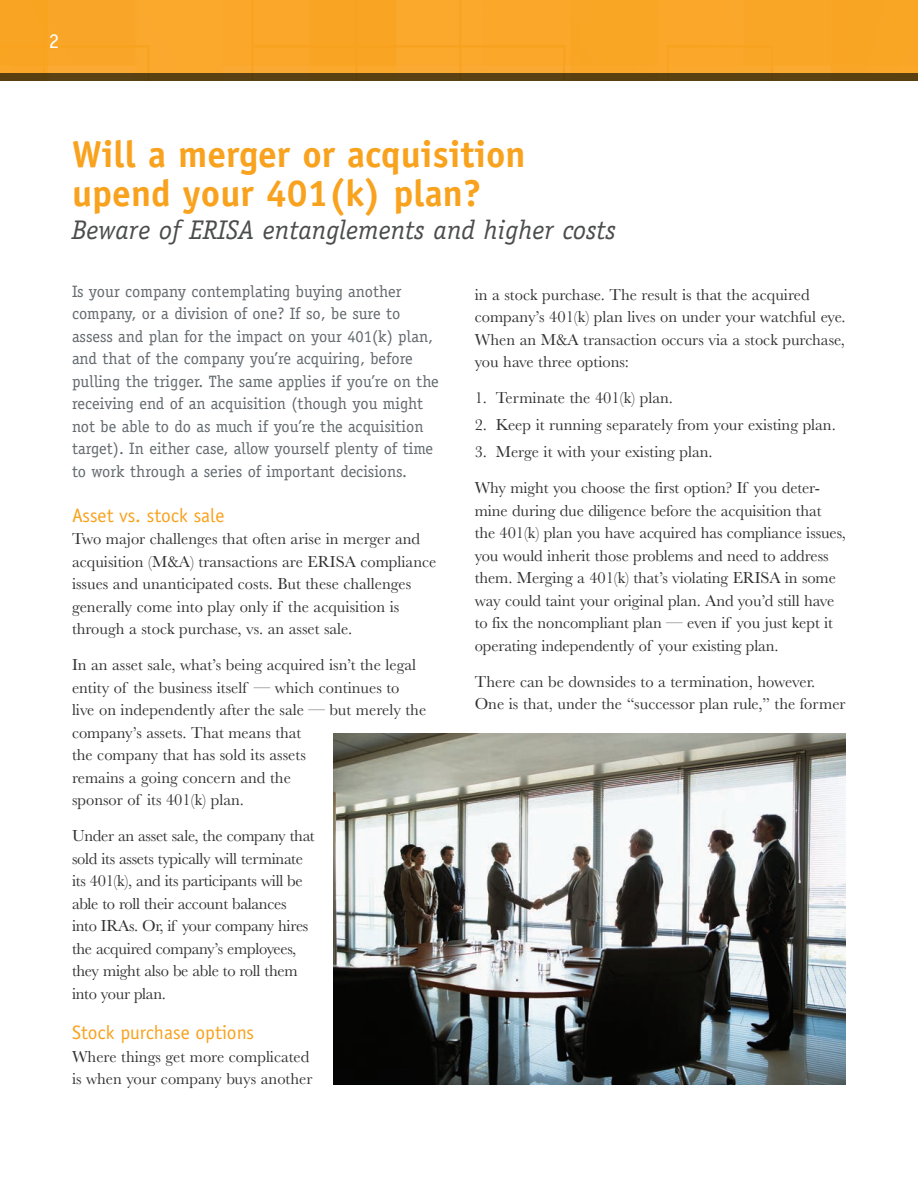
<style>
.page{position:relative;width:918px;height:1188px;background:#fff}
.page>*{position:absolute;margin:0;border:0;box-sizing:border-box;transform-origin:0 0}
.t1{font:700 37.5px/39px "Officina Sans Std";color:#f8a21e}
.t2{font:italic 27px "Officina Serif Std";color:#4b4c4d}
.t3{font:21px "Officina Sans Std";color:#fff}
.t4{font:19.5px "Officina Sans Std";color:#f8a21e}
.t5{font:16.5px/22.5px "Baskerville";color:#312f30}
.t6{font:16.5px/22.5px "Officina Serif Std";color:#636a6e}
.t7{font:16.5px/22.5px "Baskerville";letter-spacing:-.02em;color:#312f30}
</style>
<div class="page">
<img style="left:0;top:0;width:918px;height:74px">
<div style="left:0;top:74px;width:918px;height:7px;background:#5a4112"></div>
<img style="left:333px;top:734px;width:513px;height:350px">
<p class="t3" style="left:49px;top:29px;width:12px">2</p>
<h1 class="t1" style="left:72px;top:134px;width:455px">Will a merger or acquisition upend your 401(k) plan?</h1>
<h2 class="t2" style="left:72px;top:214px;width:546px">Beware of ERISA entanglements and higher costs</h2>
<p class="t6" style="left:72px;top:280px;width:368px">Is your company contemplating buying another company, or a division of one? If so, be sure to assess and plan for the impact on your 401(k) plan, and that of the company you’re acquiring, before pulling the trigger. The same applies if you’re on the receiving end of an acquisition (though you might not be able to do as much if you’re the acquisition target). In either case, allow yourself plenty of time to work through a series of important decisions.</p>
<p class="t4" style="left:72px;top:504px;width:154px">Asset vs. stock sale</p>
<p class="t5" style="left:72px;top:528px;width:366px">Two major challenges that often arise in merger and acquisition (M&amp;A) transactions are ERISA compliance issues and unanticipated costs. But these challenges generally come into play only if the acquisition is through a stock purchase, vs. an asset sale.</p>
<p class="t5" style="left:72px;top:654px;width:356px">In an asset sale, what’s being acquired isn’t the legal entity of the business itself — which continues to<br>live on independently after the sale — but merely the company’s assets. That means that<br>the company that has sold its assets<br>remains a going concern and the<br>sponsor of its 401(k) plan.</p>
<p class="t7" style="left:72px;top:825px;width:244px">Under an asset sale, the company that sold its assets typically will terminate its 401(k), and its participants will be able to roll their account balances into IRAs. Or, if your company hires the acquired company’s employees, they might also be able to roll them into your plan.</p>
<p class="t4" style="left:72px;top:1021px;width:184px">Stock purchase options</p>
<p class="t5" style="left:72px;top:1045px;width:242px">Where things get more complicated is when your company buys another</p>
<p class="t5" style="left:475px;top:283px;width:372px">in a stock purchase. The result is that the acquired company’s 401(k) plan lives on under your watchful eye.<br>When an M&amp;A transaction occurs via a stock purchase, you have three options:</p>
<p class="t5" style="left:475px;top:387px;width:200px">1. Terminate the 401(k) plan.</p>
<p class="t5" style="left:475px;top:414px;width:363px">2. Keep it running separately from your existing plan.</p>
<p class="t5" style="left:475px;top:434px;width:347px;line-height:36px">3. Merge it with your existing plan.<br>Why might you choose the first option? If you deter-</p>
<p class="t5" style="left:475px;top:500px;width:373px">mine during due diligence before the acquisition that the 401(k) plan you have acquired has compliance issues, you would inherit those problems and need to address them. Merging a 401(k) that’s violating ERISA in some way could taint your original plan. And you’d still have to fix the noncompliant plan — even if you just kept it operating independently of your existing plan.</p>
<p class="t5" style="left:475px;top:671px;width:372px">There can be downsides to a termination, however.<br>One is that, under the “successor plan rule,” the former</p>
</div>
